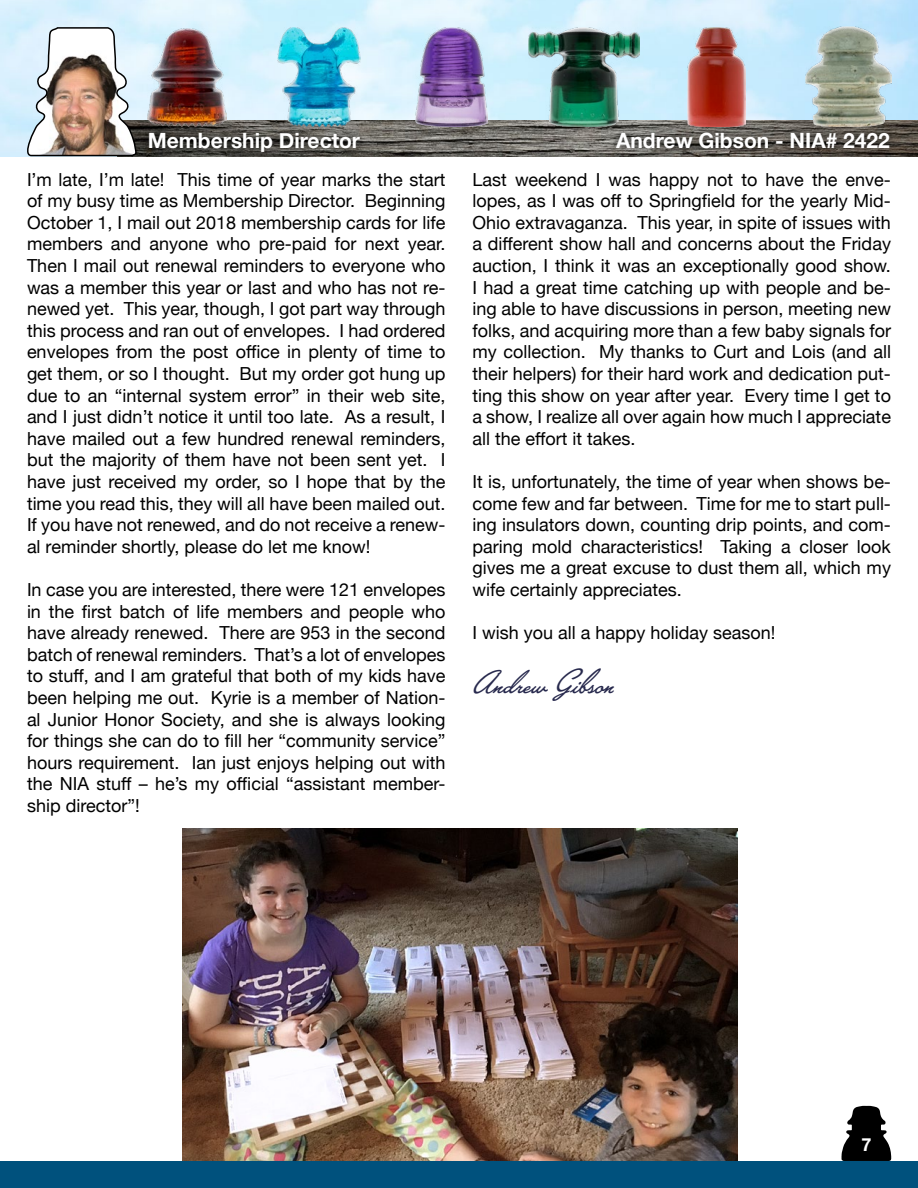
<style>
.page{position:relative;width:918px;height:1188px;background:#fff}
.page>*{position:absolute;margin:0;border:0;box-sizing:border-box;transform-origin:0 0}
.t1{font:45px "Lakeside";color:#27294d}
.t2{font:700 21px "Helvetica Neue";color:#fff}
.t3{font:18px/21.6px "Helvetica Neue";color:#000;text-align:justify}
.t4{font:700 18px "Helvetica Neue";color:#fff}
</style>
<div class="page">
<img style="left:183px;top:828px;width:555px;height:333px">
<div style="left:0;top:1161px;width:918px;height:27px;background:#00517d"></div>
<svg style="left:842px;top:1106px;width:49px;height:55px"></svg>
<img style="left:136px;top:120px;width:782px;height:36px">
<img style="left:148px;top:28px;width:78px;height:97px">
<img style="left:415px;top:27px;width:73px;height:98px">
<img style="left:278px;top:27px;width:83px;height:98px">
<img style="left:528px;top:27px;width:112px;height:98px">
<img style="left:805px;top:27px;width:86px;height:98px">
<img style="left:22px;top:26px;width:114px;height:131px">
<div style="left:141px;top:125px;width:756px;height:34px;background:#000;opacity:.75"></div>
<img style="left:687px;top:27px;width:58px;height:100px">
<p class="t2" style="left:148px;top:124px;width:214px">Membership Director</p>
<p class="t2" style="left:616px;top:124px;width:275px">Andrew Gibson - NIA# 2422</p>
<p class="t3" style="left:27px;top:169px;width:420px">I’m late, I’m late! This time of year marks the start of my busy time as Membership Director. Beginning October 1, I mail out 2018 membership cards for life members and anyone who pre-paid for next year.<br>Then I mail out renewal reminders to everyone who was a member this year or last and who has not re&shy;newed yet. This year, though, I got part way through this process and ran out of envelopes. I had ordered envelopes from the post office in plenty of time to get them, or so I thought. But my order got hung up due to an “internal system error” in their web site, and I just didn’t notice it until too late. As a result, I have mailed out a few hundred renewal reminders, but the majority of them have not been sent yet. I have just received my order, so I hope that by the time you read this, they will all have been mailed out.<br>If you have not renewed, and do not receive a renew&shy;al reminder shortly, please do let me know!</p>
<p class="t3" style="left:27px;top:580px;width:420px">In case you are interested, there were 121 envelopes in the first batch of life members and people who have already renewed. There are 953 in the second batch of renewal reminders. That’s a lot of envelopes to stuff, and I am grateful that both of my kids have been helping me out. Kyrie is a member of Nation&shy;al Junior Honor Society, and she is always looking for things she can do to fill her “community service” hours requirement. Ian just enjoys helping out with the NIA stuff – he’s my official “assistant member&shy;ship director”!</p>
<p class="t3" style="left:472px;top:169px;width:420px">Last weekend I was happy not to have the enve&shy;lopes, as I was off to Springfield for the yearly Mid-Ohio extravaganza. This year, in spite of issues with a different show hall and concerns about the Friday auction, I think it was an exceptionally good show.<br>I had a great time catching up with people and be&shy;ing able to have discussions in person, meeting new folks, and acquiring more than a few baby signals for my collection. My thanks to Curt and Lois (and all their helpers) for their hard work and dedication put&shy;ting this show on year after year. Every time I get to a show, I realize all over again how much I appreciate all the effort it takes.</p>
<p class="t3" style="left:472px;top:472px;width:420px">It is, unfortunately, the time of year when shows be&shy;come few and far between. Time for me to start pull&shy;ing insulators down, counting drip points, and com&shy;paring mold characteristics! Taking a closer look gives me a great excuse to dust them all, which my wife certainly appreciates.</p>
<p class="t3" style="left:472px;top:623px;width:305px">I wish you all a happy holiday season!</p>
<h1 class="t1" style="left:472px;top:654px;width:143px">Andrew Gibson</h1>
<p class="t4" style="left:861px;top:1130px;width:12px">7</p>
</div>
